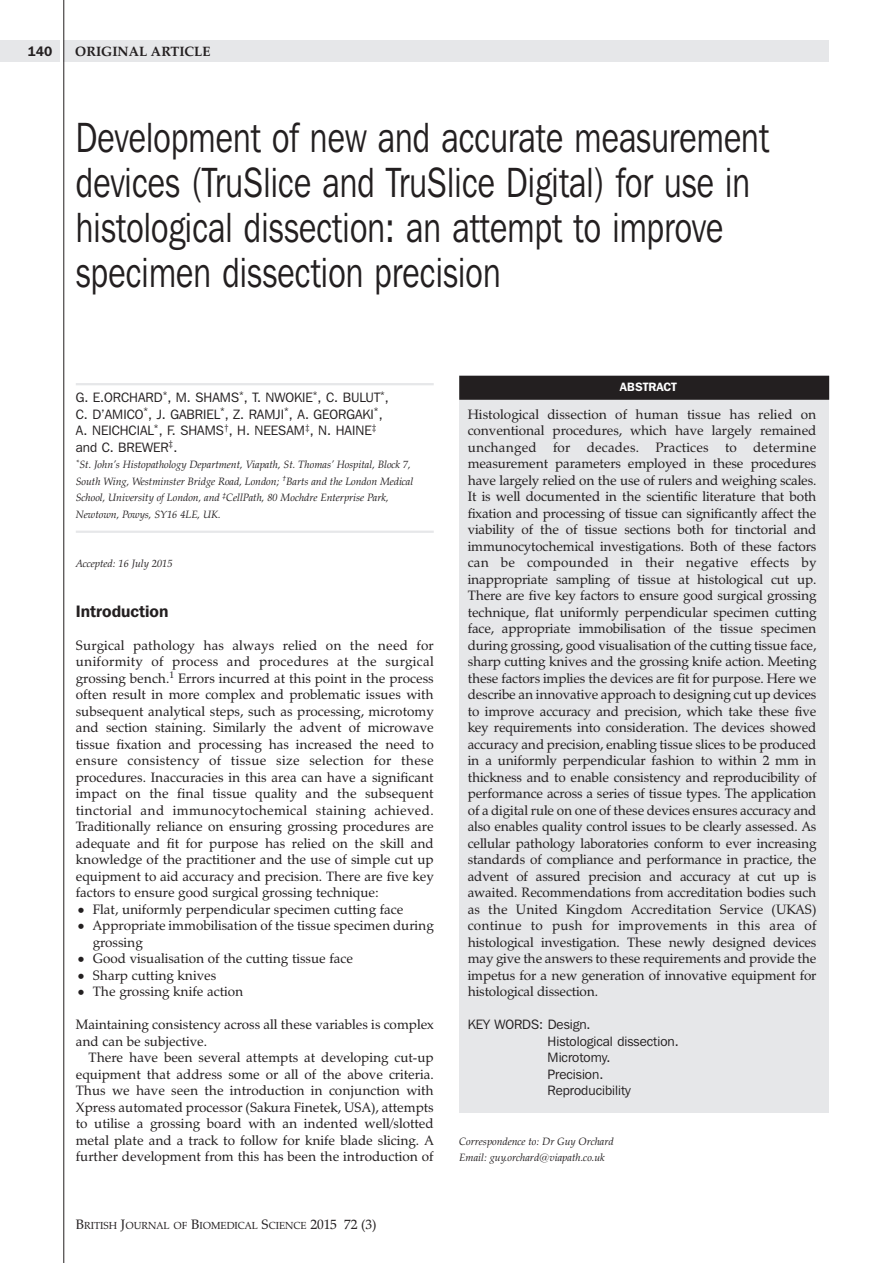
<style>
.page{position:relative;width:893px;height:1263px;background:#fff}
.page>*{position:absolute;margin:0;border:0;box-sizing:border-box;transform-origin:0 0}
.t1{font:42px/45px "Franklin Gothic IT Cby BT";letter-spacing:.005em;color:#231f20;scale:.78 1}
.t2{font:600 16.5px "Franklin Gothic IT Cby BT";color:#231f20}
.t3{font:13.5px/16.5px "Zapf Calligraphic 801 BT";color:#231f20;text-align:justify}
.t4{font:13.5px/16.5px "Franklin Gothic IT Cby BT";color:#231f20}
.t5{font:700 13.5px "Zapf Calligraphic 801 BT";color:#231f20}
.t6{font:600 13.5px "Franklin Gothic IT Cby BT";color:#231f20}
.t7{font:600 12px "Franklin Gothic IT Cby BT";color:#fff}
.t8{font:italic 10.5px/16.5px "Zapf Calligraphic 801 BT";color:#231f20}
.t9{font:10.2px "Zapf Calligraphic 801 BT";color:#231f20}
.s1{font-size:18px}
.s2{font-size:13.5px}
</style>
<div class="page">
<div style="left:64px;top:40px;width:765px;height:22px;background:#e6e7e9"></div>
<div style="left:0;top:40px;width:60px;height:22px;background:#e6e7e9"></div>
<hr style="left:63px;top:0;width:1px;height:1263px;background:#231f20">
<hr style="left:76px;top:383px;width:358px;height:2px;background:#e6e7e9">
<hr style="left:76px;top:531px;width:358px;height:2px;background:#e6e7e9">
<div style="left:459px;top:376px;width:370px;height:737px;background:#e6e7e9"></div>
<div style="left:459px;top:376px;width:370px;height:24px;background:#231f20"></div>
<p class="t6" style="left:28px;top:47px;width:26px">140</p>
<p class="t5" style="left:75px;top:46px;width:137px">ORIGINAL ARTICLE</p>
<h1 class="t1" style="left:76px;top:119px;width:890px">Development of new and accurate measurement devices (TruSlice and TruSlice Digital) for use in histological dissection: an attempt to improve specimen dissection precision</h1>
<p class="t4" style="left:76px;top:391px;width:315px">G. E.ORCHARD<sup>*</sup>, M. SHAMS<sup>*</sup>, T. NWOKIE<sup>*</sup>, C. BULUT<sup>*</sup>, C. D’AMICO<sup>*</sup>, J. GABRIEL<sup>*</sup>, Z. RAMJI<sup>*</sup>, A. GEORGAKI<sup>*</sup>, A. NEICHCIAL<sup>*</sup>, F. SHAMS<sup>†</sup>, H. NEESAM<sup>‡</sup>, N. HAINE<sup>‡ </sup>and C. BREWER<sup>‡</sup>.</p>
<p class="t8" style="left:76px;top:458px;width:339px"><sup>*</sup>St. John’s Histopathology Department, Viapath, St. Thomas’ Hospital, Block 7, South Wing, Westminster Bridge Road, London; <sup>†</sup>Barts and the London Medical School, University of London, and <sup>‡</sup>CellPath, 80 Mochdre Enterprise Park, Newtown, Powys, SY16 4LE, UK.</p>
<p class="t8" style="left:76px;top:557px;width:98px">Accepted: 16 July 2015</p>
<p class="t2" style="left:76px;top:605px;width:94px">Introduction</p>
<p class="t3" style="left:76px;top:638px;width:359px">Surgical pathology has always relied on the need for uniformity of process and procedures at the surgical grossing bench.<sup>1</sup> Errors incurred at this point in the process often result in more complex and problematic issues with subsequent analytical steps, such as processing, microtomy and section staining. Similarly the advent of microwave tissue fixation and processing has increased the need to ensure consistency of tissue size selection for these procedures. Inaccuracies in this area can have a significant impact on the final tissue quality and the subsequent tinctorial and immunocytochemical staining achieved.<br>Traditionally reliance on ensuring grossing procedures are adequate and fit for purpose has relied on the skill and knowledge of the practitioner and the use of simple cut up equipment to aid accuracy and precision. There are five key factors to ensure good surgical grossing technique:</p>
<p class="t3" style="left:76px;top:902px;width:329px"><span class="s1">•</span> Flat, uniformly perpendicular specimen cutting face</p>
<p class="t3" style="left:93px;top:919px;width:343px;text-indent:-17px"><span class="s1">•</span> Appropriate immobilisation of the tissue specimen during grossing</p>
<p class="t3" style="left:76px;top:952px;width:279px"><span class="s1">•</span> Good visualisation of the cutting tissue face</p>
<p class="t3" style="left:76px;top:968px;width:142px"><span class="s1">•</span> Sharp cutting knives</p>
<p class="t3" style="left:76px;top:985px;width:169px"><span class="s1">•</span> The grossing knife action</p>
<p class="t3" style="left:76px;top:1018px;width:359px">Maintaining consistency across all these variables is complex and can be subjective.</p>
<p class="t3" style="left:76px;top:1051px;width:359px;text-indent:13px">There have been several attempts at developing cut-up equipment that address some or all of the above criteria.<br>Thus we have seen the introduction in conjunction with Xpress automated processor (Sakura Finetek, USA), attempts to utilise a grossing board with an indented well/slotted metal plate and a track to follow for knife blade slicing. A further development from this has been the introduction of</p>
<p class="t9" style="left:76px;top:1221px;width:302px"><span class="s2">B</span>RITISH <span class="s2">J</span>OURNAL OF <span class="s2">B</span>IOMEDICAL <span class="s2">S</span>CIENCE <span class="s2">2015 72 (3)</span></p>
<p class="t7" style="left:620px;top:383px;width:59px">ABSTRACT</p>
<p class="t3" style="left:468px;top:407px;width:350px">Histological dissection of human tissue has relied on conventional procedures, which have largely remained unchanged for decades. Practices to determine measurement parameters employed in these procedures have largely relied on the use of rulers and weighing scales.<br>It is well documented in the scientific literature that both fixation and processing of tissue can significantly affect the viability of the of tissue sections both for tinctorial and immunocytochemical investigations. Both of these factors can be compounded in their negative effects by inappropriate sampling of tissue at histological cut up.<br>There are five key factors to ensure good surgical grossing technique, flat uniformly perpendicular specimen cutting face, appropriate immobilisation of the tissue specimen during grossing, good visualisation of the cutting tissue face, sharp cutting knives and the grossing knife action. Meeting these factors implies the devices are fit for purpose. Here we describe an innovative approach to designing cut up devices to improve accuracy and precision, which take these five key requirements into consideration. The devices showed accuracy and precision, enabling tissue slices to be produced in a uniformly perpendicular fashion to within 2 mm in thickness and to enable consistency and reproducibility of performance across a series of tissue types. The application of a digital rule on one of these devices ensures accuracy and also enables quality control issues to be clearly assessed. As cellular pathology laboratories conform to ever increasing standards of compliance and performance in practice, the advent of assured precision and accuracy at cut up is awaited. Recommendations from accreditation bodies such as the United Kingdom Accreditation Service (UKAS) continue to push for improvements in this area of histological investigation. These newly designed devices may give the answers to these requirements and provide the impetus for a new generation of innovative equipment for histological dissection.</p>
<p class="t4" style="left:548px;top:1017px;width:133px;text-indent:-80px">KEY WORDS: Design.<br>Histological dissection.<br>Microtomy.<br>Precision.<br>Reproducibility</p>
<p class="t8" style="left:459px;top:1134px;width:156px">Correspondence to: Dr Guy Orchard<br>Email: guy.orchard@viapath.co.uk</p>
</div>
